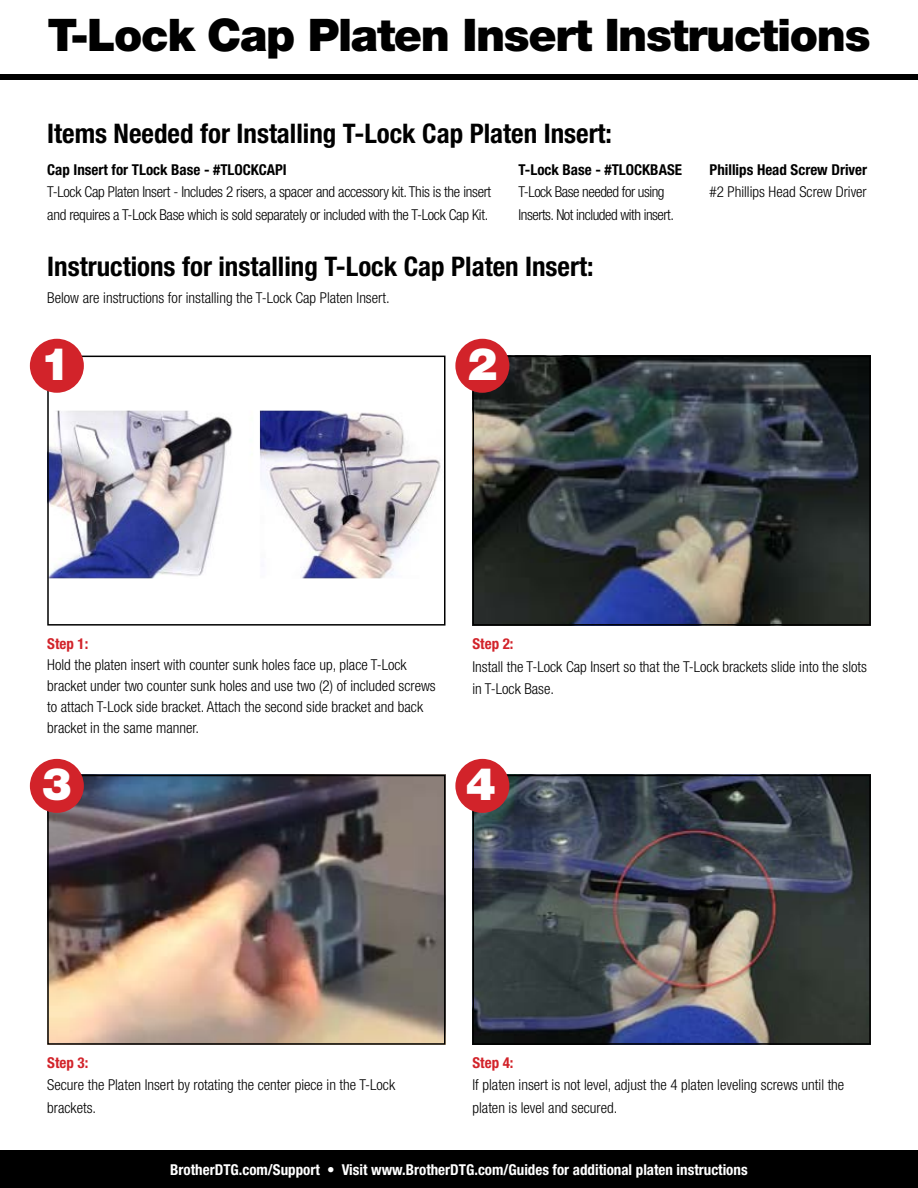
<style>
.page{position:relative;width:918px;height:1188px;background:#fff}
.page>*{position:absolute;margin:0;border:0;box-sizing:border-box;transform-origin:0 0}
.t1{font:900 45px "Helvetica Neue LT Pro";letter-spacing:-.03em;color:#000}
.t2{font:900 45px "Helvetica Neue LT Pro";color:#fff}
.t3{font:700 condensed 27px "Helvetica Neue LT Pro";color:#000}
.t4{font:300 condensed 15px/21px "Helvetica Neue LT Pro";color:#000}
.t5{font:300 condensed 15px/22.5px "Helvetica Neue LT Pro";letter-spacing:-.02em;color:#000}
.t6{font:700 condensed 15px "Helvetica Neue LT Pro";color:#fff}
.t7{font:700 condensed 15px "Helvetica Neue LT Pro";color:#000}
.t8{font:300 condensed 15px/22.5px "Helvetica Neue LT Pro";letter-spacing:-.03em;color:#000}
.t9{font:700 condensed 15px "Helvetica Neue LT Pro";color:#d2232a}
</style>
<div class="page">
<div style="left:0;top:74px;width:918px;height:6px;background:#000"></div>
<img style="left:50px;top:410px;width:391px;height:169px">
<div style="left:47px;top:356px;width:399px;height:270px;border:2px solid #000"></div>
<img style="left:475px;top:359px;width:393px;height:264px">
<div style="left:472px;top:356px;width:399px;height:270px;border:2px solid #000"></div>
<img style="left:475px;top:778px;width:393px;height:264px">
<div style="left:472px;top:775px;width:399px;height:270px;border:2px solid #000"></div>
<img style="left:50px;top:778px;width:393px;height:264px">
<div style="left:47px;top:775px;width:399px;height:270px;border:2px solid #000"></div>
<div style="left:30px;top:339px;width:54px;height:54px;background:#d2232a;border-radius:50%"></div>
<div style="left:30px;top:759px;width:54px;height:54px;background:#d2232a;border-radius:50%"></div>
<div style="left:455px;top:339px;width:54px;height:54px;background:#d2232a;border-radius:50%"></div>
<div style="left:455px;top:759px;width:54px;height:54px;background:#d2232a;border-radius:50%"></div>
<div style="left:0;top:1151px;width:918px;height:37px;background:#000"></div>
<h1 class="t1" style="left:47px;top:8px;width:825px">T-Lock Cap Platen Insert Instructions</h1>
<h2 class="t3" style="left:47px;top:117px;width:566px">Items Needed for Installing T-Lock Cap Platen Insert:</h2>
<p class="t7" style="left:47px;top:160px;width:241px">Cap Insert for TLock Base - #TLOCKCAPI</p>
<p class="t5" style="left:47px;top:180px;width:446px">T-Lock Cap Platen Insert - Includes 2 risers, a spacer and accessory kit. This is the insert and requires a T-Lock Base which is sold separately or included with the T-Lock Cap Kit.</p>
<h2 class="t3" style="left:47px;top:250px;width:548px">Instructions for installing T-Lock Cap Platen Insert:</h2>
<p class="t4" style="left:47px;top:287px;width:344px">Below are instructions for installing the T-Lock Cap Platen Insert.</p>
<p class="t7" style="left:519px;top:160px;width:165px">T-Lock Base - #TLOCKBASE</p>
<p class="t8" style="left:519px;top:180px;width:157px">T-Lock Base needed for using<br>Inserts. Not included with insert.</p>
<h1 class="t2" style="left:40px;top:337px;width:32px">1</h1>
<h1 class="t2" style="left:467px;top:337px;width:32px">2</h1>
<p class="t7" style="left:710px;top:160px;width:159px">Phillips Head Screw Driver</p>
<p class="t4" style="left:710px;top:181px;width:159px">#2 Phillips Head Screw Driver</p>
<p class="t9" style="left:47px;top:635px;width:43px">Step 1:</p>
<p class="t4" style="left:47px;top:654px;width:390px">Hold the platen insert with counter sunk holes face up, place T-Lock bracket under two counter sunk holes and use two (2) of included screws to attach T-Lock side bracket. Attach the second side bracket and back bracket in the same manner.</p>
<h1 class="t2" style="left:42px;top:757px;width:32px">3</h1>
<p class="t9" style="left:472px;top:635px;width:43px">Step 2:</p>
<p class="t4" style="left:472px;top:655px;width:396px;line-height:22.5px">Install the T-Lock Cap Insert so that the T-Lock brackets slide into the slots in T-Lock Base.</p>
<h1 class="t2" style="left:466px;top:757px;width:32px">4</h1>
<p class="t9" style="left:47px;top:1053px;width:43px">Step 3:</p>
<p class="t4" style="left:47px;top:1073px;width:349px;line-height:22.5px">Secure the Platen Insert by rotating the center piece in the T-Lock brackets.</p>
<p class="t9" style="left:472px;top:1053px;width:43px">Step 4:</p>
<p class="t4" style="left:472px;top:1073px;width:373px;line-height:22.5px">If platen insert is not level, adjust the 4 platen leveling screws until the platen is level and secured.</p>
<p class="t6" style="left:170px;top:1161px;width:579px">BrotherDTG.com/Support • Visit www.BrotherDTG.com/Guides for additional platen instructions</p>
</div>
